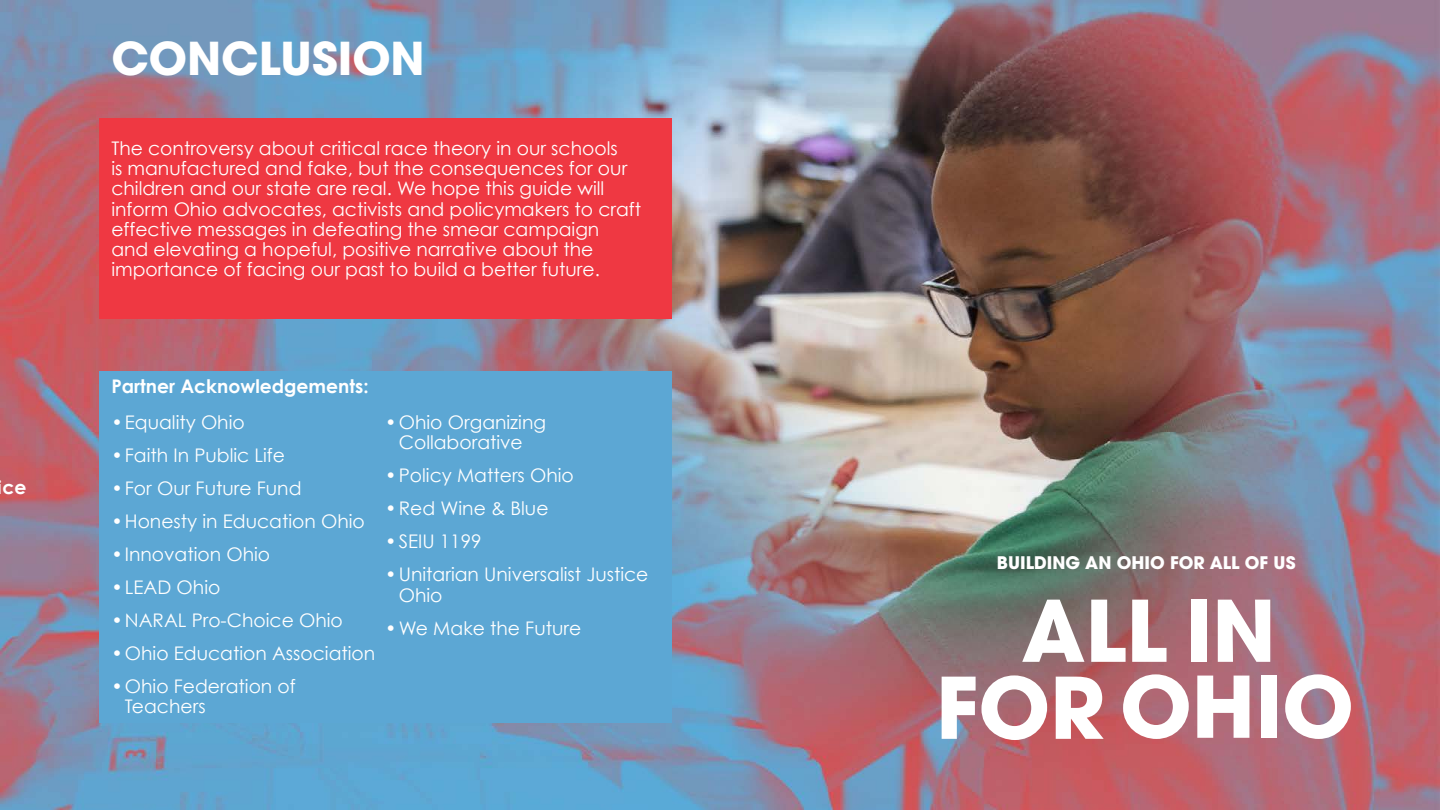
<style>
.page{position:relative;width:1440px;height:810px;background:#fff}
.page>*{position:absolute;margin:0;border:0;box-sizing:border-box;transform-origin:0 0}
.t1{font:700 45px "Avant Garde";color:#fff}
.t2{font:18.75px/20.2px "Century Gothic";color:#fff}
.t3{font:700 18.75px "Century Gothic";color:#fff}
.t4{font:700 17.25px "ITC Avant Garde Pro";color:#fff}
</style>
<div class="page">
<img style="left:0;top:0;width:1440px;height:810px">
<div style="left:99px;top:118px;width:573px;height:201px;background:#ef3842"></div>
<div style="left:99px;top:372px;width:573px;height:351px;background:#5ca7d4"></div>
<svg style="left:942px;top:675px;width:105px;height:65px"></svg>
<svg style="left:1056px;top:677px;width:48px;height:62px"></svg>
<svg style="left:1123px;top:674px;width:66px;height:65px"></svg>
<svg style="left:1197px;top:676px;width:52px;height:62px"></svg>
<div style="left:1261px;top:676px;width:16px;height:62px;background:#fff"></div>
<svg style="left:1285px;top:674px;width:66px;height:65px"></svg>
<svg style="left:1022px;top:600px;width:62px;height:62px"></svg>
<svg style="left:1091px;top:600px;width:35px;height:62px"></svg>
<svg style="left:1132px;top:600px;width:35px;height:62px"></svg>
<div style="left:1191px;top:600px;width:16px;height:62px;background:#fff"></div>
<svg style="left:1218px;top:600px;width:52px;height:62px"></svg>
<p class="t3" style="left:-2px;top:473px;width:30px">ice</p>
<h1 class="t1" style="left:111px;top:29px;width:315px">CONCLUSION</h1>
<p class="t2" style="left:111px;top:138px;width:531px">The controversy about critical race theory in our schools<br>is manufactured and fake, but the consequences for our children and our state are real. We hope this guide will inform Ohio advocates, activists and policymakers to craft effective messages in defeating the smear campaign and elevating a hopeful, positive narrative about the importance of facing our past to build a better future.</p>
<p class="t3" style="left:111px;top:372px;width:259px">Partner Acknowledgements:</p>
<p class="t2" style="left:111px;top:412px;width:135px">•Equality Ohio</p>
<p class="t2" style="left:111px;top:445px;width:175px">•Faith In Public Life</p>
<p class="t2" style="left:111px;top:478px;width:192px">•For Our Future Fund</p>
<p class="t2" style="left:111px;top:511px;width:255px">•Honesty in Education Ohio</p>
<p class="t2" style="left:111px;top:544px;width:160px">•Innovation Ohio</p>
<p class="t2" style="left:111px;top:577px;width:110px">•LEAD Ohio</p>
<p class="t2" style="left:111px;top:610px;width:233px">•NARAL Pro-Choice Ohio</p>
<p class="t2" style="left:111px;top:643px;width:265px">•Ohio Education Association</p>
<p class="t2" style="left:125px;top:676px;width:172px;text-indent:-14px">•Ohio Federation of<br>Teachers</p>
<p class="t2" style="left:385px;top:412px;width:162px;text-align:center">•Ohio Organizing<br>Collaborative</p>
<p class="t2" style="left:385px;top:465px;width:190px">•Policy Matters Ohio</p>
<p class="t2" style="left:385px;top:498px;width:165px">•Red Wine &amp; Blue</p>
<p class="t2" style="left:385px;top:531px;width:98px">•SEIU 1199</p>
<p class="t2" style="left:399px;top:564px;width:251px;text-indent:-14px">•Unitarian Universalist Justice<br>Ohio</p>
<p class="t2" style="left:385px;top:617px;width:197px">•We Make the Future</p>
<p class="t4" style="left:997px;top:551px;width:300px">BUILDING AN OHIO FOR ALL OF US</p>
</div>
